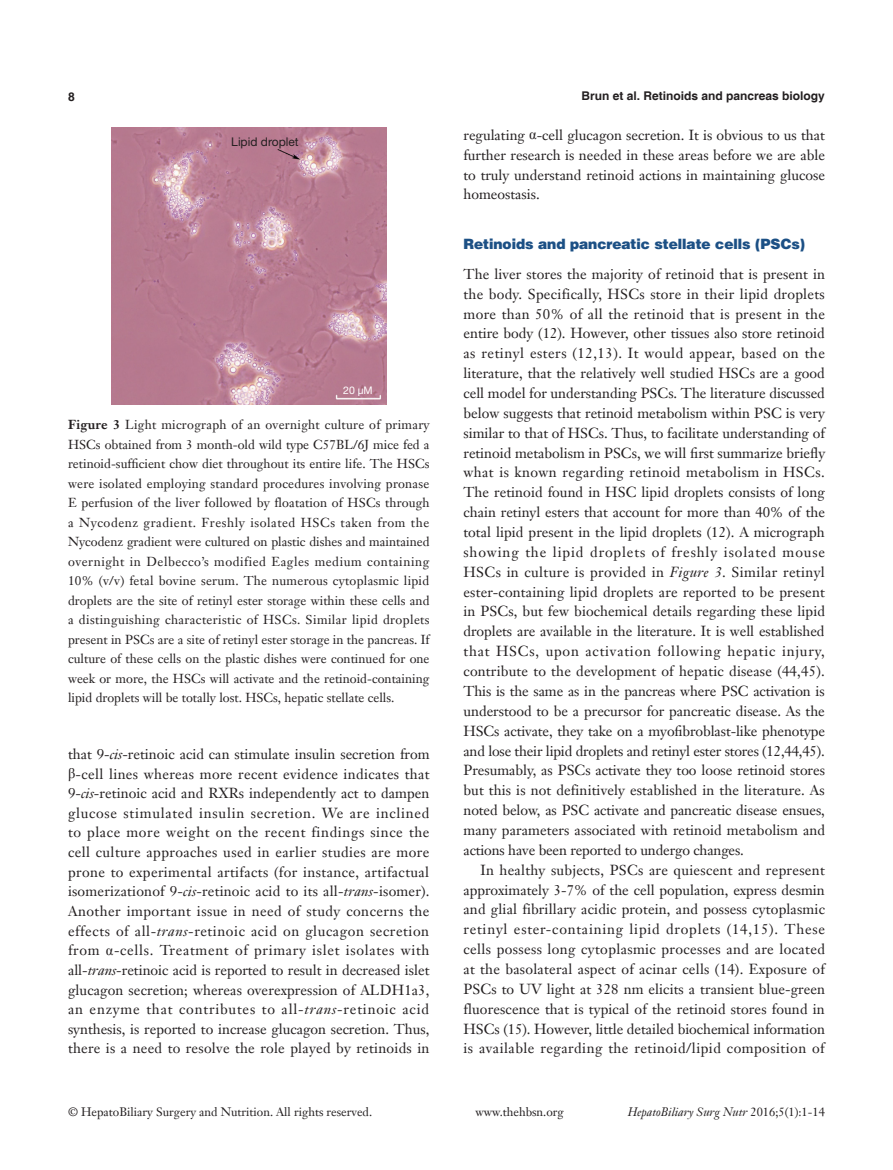
<style>
.page{position:relative;width:893px;height:1170px;background:#fff}
.page>*{position:absolute;margin:0;border:0;box-sizing:border-box;transform-origin:0 0}
.t1{font:14.25px/19.8px "Janson Text LT";letter-spacing:.01em;color:#231f20;text-align:justify}
.t2{font:900 14.25px "Helvetica";color:#1c5085}
.t3{font:12.75px/19.5px "Janson Text LT";color:#231f20;text-align:justify}
.t4{font:12px "Janson Text LT";color:#231f20}
.t5{font:700 12px "Helvetica";color:#231f20}
.t6{font:italic 12px "Janson Text LT";color:#231f20}
.t7{font:12px "Helvetica Neue LT Pro";color:#231f20}
.t8{font:10.5px "Helvetica Neue LT Pro";color:#fff}
.s1{font-weight:700}
.s2{font-style:italic}
.s3{font-family:"Times New Roman"}
.s4{font-style:normal}
</style>
<div class="page">
<img style="left:111px;top:128px;width:275px;height:277px">
<p class="t5" style="left:68px;top:89px;width:8px">8</p>
<p class="t5" style="left:582px;top:88px;width:245px">Brun et al. Retinoids and pancreas biology</p>
<p class="t7" style="left:231px;top:134px;width:69px">Lipid droplet</p>
<p class="t8" style="left:343px;top:384px;width:31px">20 μM</p>
<p class="t3" style="left:68px;top:415px;width:363px"><span class="s1">Figure 3</span> Light micrograph of an overnight culture of primary HSCs obtained from 3 month-old wild type C57BL/6J mice fed a retinoid-sufficient chow diet throughout its entire life. The HSCs were isolated employing standard procedures involving pronase E perfusion of the liver followed by floatation of HSCs through a Nycodenz gradient. Freshly isolated HSCs taken from the Nycodenz gradient were cultured on plastic dishes and maintained overnight in Delbecco’s modified Eagles medium containing 10% (v/v) fetal bovine serum. The numerous cytoplasmic lipid droplets are the site of retinyl ester storage within these cells and a distinguishing characteristic of HSCs. Similar lipid droplets present in PSCs are a site of retinyl ester storage in the pancreas. If culture of these cells on the plastic dishes were continued for one week or more, the HSCs will activate and the retinoid-containing lipid droplets will be totally lost. HSCs, hepatic stellate cells.</p>
<p class="t1" style="left:68px;top:744px;width:363px">that 9-<span class="s2">cis</span>-retinoic acid can stimulate insulin secretion from <span class="s3">β</span>-cell lines whereas more recent evidence indicates that 9-<span class="s2">cis</span>-retinoic acid and RXRs independently act to dampen glucose stimulated insulin secretion. We are inclined to place more weight on the recent findings since the cell culture approaches used in earlier studies are more prone to experimental artifacts (for instance, artifactual isomerizationof 9-<span class="s2">cis</span>-retinoic acid to its all-<span class="s2">trans</span>-isomer).<br>Another important issue in need of study concerns the effects of all-<span class="s2">trans</span>-retinoic acid on glucagon secretion from <span class="s3">α</span>-cells. Treatment of primary islet isolates with all-<span class="s2">trans</span>-retinoic acid is reported to result in decreased islet glucagon secretion; whereas overexpression of ALDH1a3, an enzyme that contributes to all-<span class="s2">trans</span>-retinoic acid synthesis, is reported to increase glucagon secretion. Thus, there is a need to resolve the role played by retinoids in</p>
<p class="t1" style="left:463px;top:125px;width:363px">regulating <span class="s3">α</span>-cell glucagon secretion. It is obvious to us that further research is needed in these areas before we are able to truly understand retinoid actions in maintaining glucose homeostasis.</p>
<p class="t2" style="left:463px;top:234px;width:343px">Retinoids and pancreatic stellate cells (PSCs)</p>
<p class="t1" style="left:463px;top:264px;width:363px">The liver stores the majority of retinoid that is present in the body. Specifically, HSCs store in their lipid droplets more than 50% of all the retinoid that is present in the entire body (12). However, other tissues also store retinoid as retinyl esters (12,13). It would appear, based on the literature, that the relatively well studied HSCs are a good cell model for understanding PSCs. The literature discussed below suggests that retinoid metabolism within PSC is very similar to that of HSCs. Thus, to facilitate understanding of retinoid metabolism in PSCs, we will first summarize briefly what is known regarding retinoid metabolism in HSCs.<br>The retinoid found in HSC lipid droplets consists of long chain retinyl esters that account for more than 40% of the total lipid present in the lipid droplets (12). A micrograph showing the lipid droplets of freshly isolated mouse HSCs in culture is provided in <span class="s2">Figure 3</span>. Similar retinyl ester-containing lipid droplets are reported to be present in PSCs, but few biochemical details regarding these lipid droplets are available in the literature. It is well established that HSCs, upon activation following hepatic injury, contribute to the development of hepatic disease (44,45).<br>This is the same as in the pancreas where PSC activation is understood to be a precursor for pancreatic disease. As the HSCs activate, they take on a myofibroblast-like phenotype and lose their lipid droplets and retinyl ester stores (12,44,45).<br>Presumably, as PSCs activate they too loose retinoid stores but this is not definitively established in the literature. As noted below, as PSC activate and pancreatic disease ensues, many parameters associated with retinoid metabolism and actions have been reported to undergo changes.</p>
<p class="t1" style="left:463px;top:859px;width:363px;text-indent:17px">In healthy subjects, PSCs are quiescent and represent approximately 3-7% of the cell population, express desmin and glial fibrillary acidic protein, and possess cytoplasmic retinyl ester-containing lipid droplets (14,15). These cells possess long cytoplasmic processes and are located at the basolateral aspect of acinar cells (14). Exposure of PSCs to UV light at 328 nm elicits a transient blue-green fluorescence that is typical of the retinoid stores found in HSCs (15). However, little detailed biochemical information is available regarding the retinoid/lipid composition of</p>
<p class="t4" style="left:68px;top:1104px;width:306px">© HepatoBiliary Surgery and Nutrition. All rights reserved.</p>
<p class="t4" style="left:475px;top:1104px;width:90px">www.thehbsn.org</p>
<p class="t6" style="left:628px;top:1104px;width:199px">HepatoBiliary Surg Nutr <span class="s4">2016;5(1):1-14</span></p>
</div>
